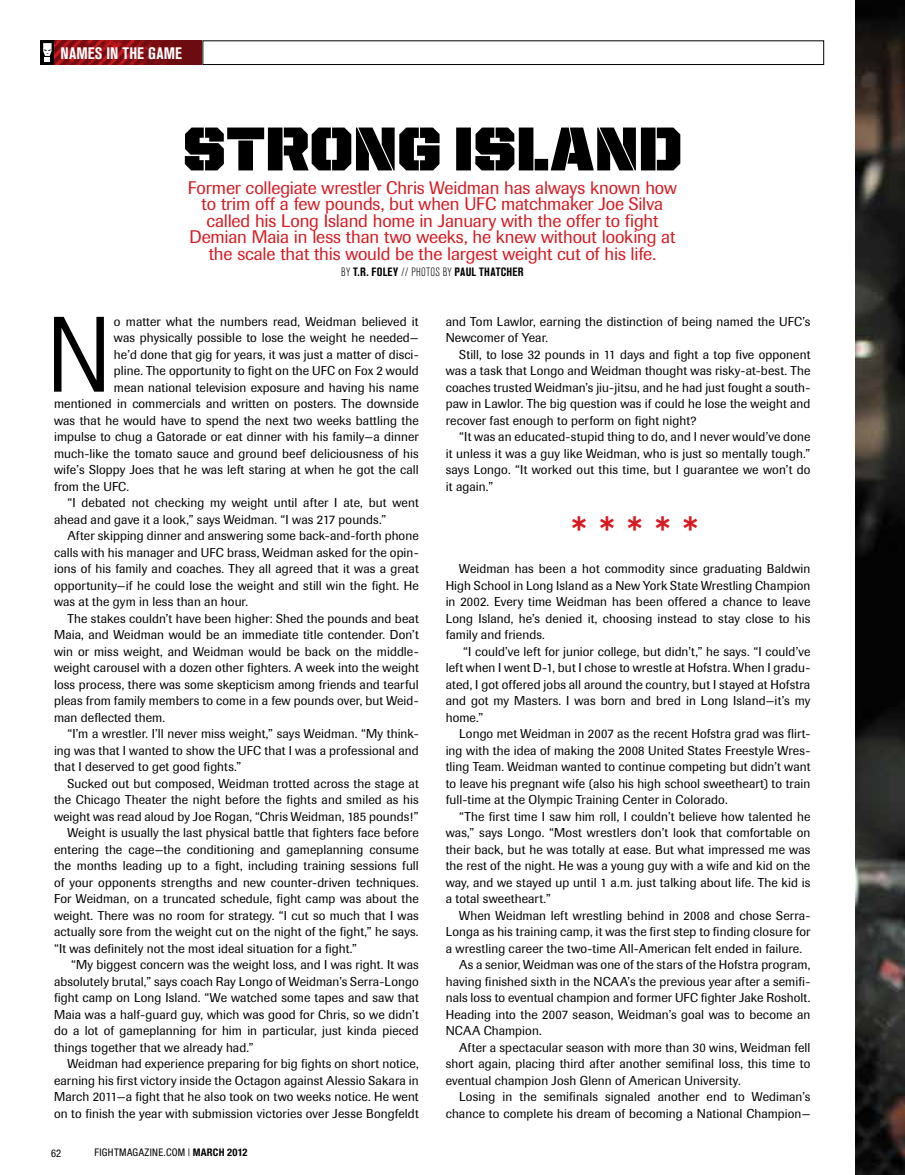
<style>
.page{position:relative;width:905px;height:1175px;background:#fff}
.page>*{position:absolute;margin:0;border:0;box-sizing:border-box;transform-origin:0 0}
.t1{font:500 108.45px "United Sans Reg";color:#000}
.t2{font:45px "Imago";color:#d71920}
.t3{font:18px/16.5px "Imago";letter-spacing:-.01em;color:#d71920;text-align:center}
.t4{font:700 condensed 16.5px "Akzidenz Grotesk BE";letter-spacing:.015em;color:#fff}
.t5{font:12.75px/16.5px "Imago";letter-spacing:.005em;color:#000;text-align:justify}
.t6{font:700 condensed 12px "Akzidenz Grotesk BE";letter-spacing:.02em;color:#000}
.t7{font:condensed 10.5px "Helvetica Neue";letter-spacing:.03em;color:#000}
.s1{font-weight:300}
.s2{font-weight:700}
</style>
<div class="page">
<img style="left:855px;top:0;width:49px;height:1174px">
<svg style="left:456px;top:128px;width:224px;height:42px"></svg>
<svg style="left:185px;top:128px;width:254px;height:42px"></svg>
<div style="left:203px;top:41px;width:621px;height:24px;border:1px solid #000"></div>
<img style="left:54px;top:41px;width:147px;height:24px">
<div style="left:40px;top:40px;width:14px;height:25px;background:#000"></div>
<svg style="left:43px;top:43px;width:9px;height:19px"></svg>
<p class="t4" style="left:61px;top:44px;width:122px">NAMES IN THE GAME</p>
<p class="t3" style="left:188px;top:179px;width:490px">Former collegiate wrestler Chris Weidman has always known how to trim off a few pounds, but when UFC matchmaker Joe Silva called his Long Island home in January with the offer to fight Demian Maia in less than two weeks, he knew without looking at the scale that this would be the largest weight cut of his life.</p>
<p class="t6" style="left:341px;top:265px;width:184px"><span class="s1">By</span> T.R. Foley <span class="s1">// PHOTOS BY</span> PAUL THATCHER</p>
<h1 class="t1" style="left:45px;top:295px;width:70px">N</h1>
<p class="t5" style="left:114px;top:313px;width:306px">o matter what the numbers read, Weidman believed it</p>
<p class="t5" style="left:114px;top:329px;width:306px">was physically possible to lose the weight he needed—</p>
<p class="t5" style="left:114px;top:346px;width:306px">he’d done that gig for years, it was just a matter of disci-</p>
<p class="t5" style="left:114px;top:362px;width:306px">pline. The opportunity to fight on the UFC on Fox 2 would</p>
<p class="t5" style="left:114px;top:379px;width:306px">mean national television exposure and having his name</p>
<p class="t5" style="left:54px;top:395px;width:366px">mentioned in commercials and written on posters. The downside</p>
<p class="t5" style="left:54px;top:412px;width:366px">was that he would have to spend the next two weeks battling the</p>
<p class="t5" style="left:54px;top:428px;width:366px">impulse to chug a Gatorade or eat dinner with his family—a dinner</p>
<p class="t5" style="left:54px;top:445px;width:366px">much-like the tomato sauce and ground beef deliciousness of his</p>
<p class="t5" style="left:54px;top:461px;width:366px">wife’s Sloppy Joes that he was left staring at when he got the call</p>
<p class="t5" style="left:54px;top:478px;width:76px">from the UFC.</p>
<p class="t5" style="left:68px;top:494px;width:352px">“I debated not checking my weight until after I ate, but went</p>
<p class="t5" style="left:54px;top:511px;width:334px">ahead and gave it a look,” says Weidman. “I was 217 pounds.”</p>
<p class="t5" style="left:68px;top:527px;width:352px">After skipping dinner and answering some back-and-forth phone</p>
<p class="t5" style="left:54px;top:544px;width:366px">calls with his manager and UFC brass, Weidman asked for the opin-</p>
<p class="t5" style="left:54px;top:560px;width:366px">ions of his family and coaches. They all agreed that it was a great</p>
<p class="t5" style="left:54px;top:577px;width:366px">opportunity—if he could lose the weight and still win the fight. He</p>
<p class="t5" style="left:54px;top:593px;width:195px">was at the gym in less than an hour.</p>
<p class="t5" style="left:68px;top:610px;width:352px">The stakes couldn’t have been higher: Shed the pounds and beat</p>
<p class="t5" style="left:54px;top:626px;width:366px">Maia, and Weidman would be an immediate title contender. Don’t</p>
<p class="t5" style="left:54px;top:643px;width:366px">win or miss weight, and Weidman would be back on the middle-</p>
<p class="t5" style="left:54px;top:659px;width:366px">weight carousel with a dozen other fighters. A week into the weight</p>
<p class="t5" style="left:54px;top:676px;width:366px">loss process, there was some skepticism among friends and tearful</p>
<p class="t5" style="left:54px;top:692px;width:366px">pleas from family members to come in a few pounds over, but Weid-</p>
<p class="t5" style="left:54px;top:709px;width:113px">man deflected them.</p>
<p class="t5" style="left:68px;top:725px;width:352px">“I’m a wrestler. I’ll never miss weight,” says Weidman. “My think-</p>
<p class="t5" style="left:54px;top:742px;width:366px">ing was that I wanted to show the UFC that I was a professional and</p>
<p class="t5" style="left:54px;top:758px;width:189px">that I deserved to get good fights.”</p>
<p class="t5" style="left:68px;top:775px;width:353px">Sucked out but composed, Weidman trotted across the stage at</p>
<p class="t5" style="left:54px;top:791px;width:366px">the Chicago Theater the night before the fights and smiled as his</p>
<p class="t5" style="left:54px;top:808px;width:366px">weight was read aloud by Joe Rogan, “Chris Weidman, 185 pounds!”</p>
<p class="t5" style="left:68px;top:824px;width:353px">Weight is usually the last physical battle that fighters face before</p>
<p class="t5" style="left:54px;top:841px;width:366px">entering the cage—the conditioning and gameplanning consume</p>
<p class="t5" style="left:54px;top:857px;width:366px">the months leading up to a fight, including training sessions full</p>
<p class="t5" style="left:54px;top:874px;width:366px">of your opponents strengths and new counter-driven techniques.</p>
<p class="t5" style="left:54px;top:890px;width:366px">For Weidman, on a truncated schedule, fight camp was about the</p>
<p class="t5" style="left:54px;top:907px;width:366px">weight. There was no room for strategy. “I cut so much that I was</p>
<p class="t5" style="left:54px;top:923px;width:366px">actually sore from the weight cut on the night of the fight,” he says.</p>
<p class="t5" style="left:54px;top:940px;width:304px">“It was definitely not the most ideal situation for a fight.”</p>
<p class="t5" style="left:71px;top:956px;width:349px">“My biggest concern was the weight loss, and I was right. It was</p>
<p class="t5" style="left:54px;top:973px;width:366px">absolutely brutal,” says coach Ray Longo of Weidman’s Serra-Longo</p>
<p class="t5" style="left:54px;top:989px;width:366px">fight camp on Long Island. “We watched some tapes and saw that</p>
<p class="t5" style="left:54px;top:1006px;width:366px">Maia was a half-guard guy, which was good for Chris, so we didn’t</p>
<p class="t5" style="left:54px;top:1022px;width:366px">do a lot of gameplanning for him in particular, just kinda pieced</p>
<p class="t5" style="left:54px;top:1039px;width:201px">things together that we already had.”</p>
<p class="t5" style="left:68px;top:1055px;width:353px">Weidman had experience preparing for big fights on short notice,</p>
<p class="t5" style="left:54px;top:1072px;width:366px">earning his first victory inside the Octagon against Alessio Sakara in</p>
<p class="t5" style="left:54px;top:1088px;width:366px">March 2011—a fight that he also took on two weeks notice. He went</p>
<p class="t5" style="left:54px;top:1105px;width:366px">on to finish the year with submission victories over Jesse Bongfeldt</p>
<p class="t7" style="left:51px;top:1146px;width:12px">62</p>
<p class="t7" style="left:95px;top:1146px;width:154px">FIGHTMAGAZINE.COM | <span class="s2">MARCH 2012</span></p>
<p class="t5" style="left:446px;top:313px;width:366px">and Tom Lawlor, earning the distinction of being named the UFC’s<br>Newcomer of Year.</p>
<p class="t5" style="left:446px;top:346px;width:366px;text-indent:14px">Still, to lose 32 pounds in 11 days and fight a top five opponent was a task that Longo and Weidman thought was risky-at-best. The coaches trusted Weidman’s jiu-jitsu, and he had just fought a south&shy;paw in Lawlor. The big question was if could he lose the weight and recover fast enough to perform on fight night?</p>
<p class="t5" style="left:446px;top:428px;width:366px;text-indent:14px">“It was an educated-stupid thing to do, and I never would’ve done it unless it was a guy like Weidman, who is just so mentally tough.” says Longo. “It worked out this time, but I guarantee we won’t do it again.”</p>
<h2 class="t2" style="left:571px;top:506px;width:129px">*****</h2>
<p class="t5" style="left:445px;top:560px;width:366px;text-indent:14px">Weidman has been a hot commodity since graduating Baldwin High School in Long Island as a New York State Wrestling Champion in 2002. Every time Weidman has been offered a chance to leave Long Island, he’s denied it, choosing instead to stay close to his family and friends.</p>
<p class="t5" style="left:445px;top:643px;width:366px;text-indent:17px">“I could’ve left for junior college, but didn’t,” he says. “I could’ve left when I went D-1, but I chose to wrestle at Hofstra. When I gradu&shy;ated, I got offered jobs all around the country, but I stayed at Hofstra and got my Masters. I was born and bred in Long Island—it’s my home.”</p>
<p class="t5" style="left:445px;top:725px;width:366px;text-indent:14px">Longo met Weidman in 2007 as the recent Hofstra grad was flirt&shy;ing with the idea of making the 2008 United States Freestyle Wres&shy;tling Team. Weidman wanted to continue competing but didn’t want to leave his pregnant wife (also his high school sweetheart) to train full-time at the Olympic Training Center in Colorado.</p>
<p class="t5" style="left:445px;top:808px;width:366px;text-indent:14px">“The first time I saw him roll, I couldn’t believe how talented he was,” says Longo. “Most wrestlers don’t look that comfortable on their back, but he was totally at ease. But what impressed me was the rest of the night. He was a young guy with a wife and kid on the way, and we stayed up until 1 a.m. just talking about life. The kid is a total sweetheart.”</p>
<p class="t5" style="left:459px;top:907px;width:352px">When Weidman left wrestling behind in 2008 and chose Serra-</p>
<p class="t5" style="left:445px;top:923px;width:366px">Longa as his training camp, it was the first step to finding closure for</p>
<p class="t5" style="left:445px;top:940px;width:358px">a wrestling career the two-time All-American felt ended in failure.</p>
<p class="t5" style="left:459px;top:956px;width:353px">As a senior, Weidman was one of the stars of the Hofstra program,</p>
<p class="t5" style="left:445px;top:973px;width:366px">having finished sixth in the NCAA’s the previous year after a semifi-</p>
<p class="t5" style="left:445px;top:989px;width:366px">nals loss to eventual champion and former UFC fighter Jake Rosholt.</p>
<p class="t5" style="left:445px;top:1006px;width:366px">Heading into the 2007 season, Weidman’s goal was to become an</p>
<p class="t5" style="left:445px;top:1022px;width:97px">NCAA Champion.</p>
<p class="t5" style="left:459px;top:1039px;width:353px">After a spectacular season with more than 30 wins, Weidman fell</p>
<p class="t5" style="left:445px;top:1055px;width:366px">short again, placing third after another semifinal loss, this time to</p>
<p class="t5" style="left:445px;top:1072px;width:296px">eventual champion Josh Glenn of American University.</p>
<p class="t5" style="left:459px;top:1088px;width:352px">Losing in the semifinals signaled another end to Wediman’s</p>
<p class="t5" style="left:445px;top:1105px;width:366px">chance to complete his dream of becoming a National Champion—</p>
</div>
